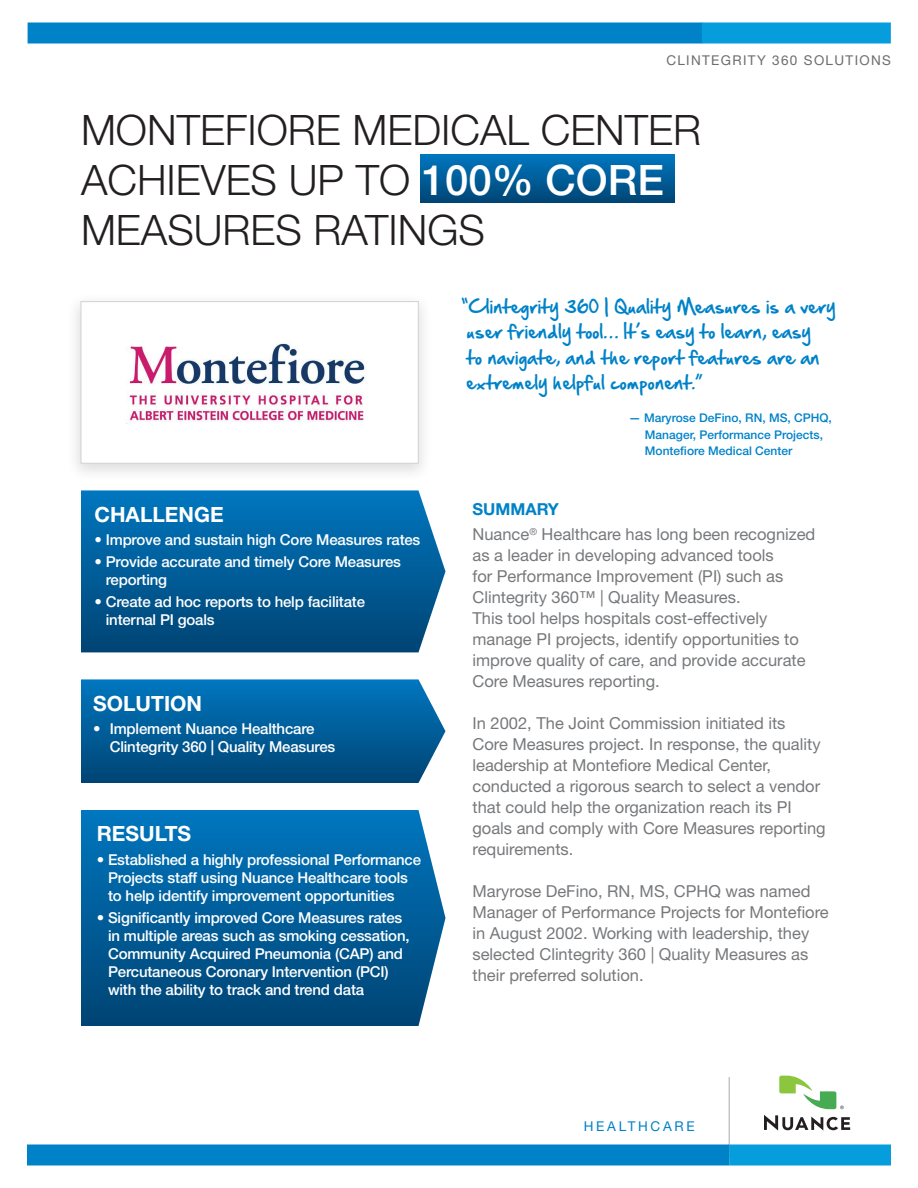
<style>
.page{position:relative;width:918px;height:1188px;background:#fff}
.page>*{position:absolute;margin:0;border:0;box-sizing:border-box;transform-origin:0 0}
._1_Title_Headline{font:300 42px/50.4px "Helvetica Neue LT";color:#231f20}
._4_Headlines{font:700 21px "Helvetica Neue LT";color:#fff}
._10_Headines_in_Blue{font:700 21px "Helvetica Neue LT";color:#fff}
._5_Body_Text{font:16.5px/21px "Helvetica Neue LT";color:#76787b}
._7_Quotes-Handwritte{font:16.5px/25.5px "Hand Of Sean";letter-spacing:.02em;color:#0082c8}
._4_Headlines-2{font:700 16.5px "Helvetica Neue LT";color:#0082c8}
._11_Bullets_Reversed{font:500 15px/18px "Helvetica Neue LT";letter-spacing:-.01em;color:#fff}
.t1{font:13.5px "Helvetica Neue LT";letter-spacing:.1em;color:#6c6d70}
.t2{font:13.5px "Helvetica Neue LT";letter-spacing:.2em;color:#0082c8}
._8_Quote-Attribution{font:500 12px/16.5px "Helvetica Neue LT";color:#0082c8}
.s1{font-weight:500;color:#fff}
</style>
<div class="page">
<div style="left:28px;top:22px;width:675px;height:22px;background:#0082c8"></div>
<div style="left:702px;top:22px;width:189px;height:22px;background:#069ddc"></div>
<hr style="left:729px;top:1077px;width:1px;height:81px;background:#a8a9ad">
<div style="left:27px;top:1144px;width:702px;height:22px;background:#0082c8"></div>
<div style="left:729px;top:1144px;width:162px;height:22px;background:#069ddc"></div>
<svg style="left:764px;top:1115px;width:86px;height:16px"></svg>
<svg style="left:779px;top:1076px;width:65px;height:33px"></svg>
<div style="left:420px;top:154px;width:255px;height:48px;background:linear-gradient(to bottom,#0077c0,#004677)"></div>
<div style="left:66px;top:291px;width:367px;height:192px;background:#231f20;opacity:.15"></div>
<div style="left:81px;top:301px;width:337px;height:162px;background:#fff;border:1px solid #d1d2d4"></div>
<svg style="left:81px;top:490px;width:365px;height:162px;background:#0a639d"></svg>
<svg style="left:81px;top:679px;width:365px;height:104px;background:#0a649d"></svg>
<svg style="left:81px;top:810px;width:365px;height:216px;background:#09639d"></svg>
<img style="left:129px;top:343px;width:236px;height:79px">
<p class="t1" style="left:666px;top:52px;width:226px">CLINTEGRITY 360 SOLUTIONS</p>
<p class="_1_Title_Headline" style="left:81px;top:104px;width:622px">MONTEFIORE MEDICAL CENTER<br>ACHIEVES UP TO <span class="s1">100% CORE<br></span>MEASURES RATINGS</p>
<p class="_4_Headlines" style="left:94px;top:501px;width:131px">CHALLENGE</p>
<p class="_11_Bullets_Reversed" style="left:94px;top:531px;width:327px">• Improve and sustain high Core Measures rates</p>
<p class="_11_Bullets_Reversed" style="left:106px;top:553px;width:297px;text-indent:-11px">• Provide accurate and timely Core Measures reporting</p>
<p class="_11_Bullets_Reversed" style="left:106px;top:593px;width:261px;text-indent:-11px">• Create ad hoc reports to help facilitate internal PI goals</p>
<p class="_4_Headlines" style="left:93px;top:690px;width:110px">SOLUTION</p>
<p class="_11_Bullets_Reversed" style="left:110px;top:720px;width:227px;text-indent:-17px">• Implement Nuance Healthcare<br>Clintegrity 360 | Quality Measures</p>
<p class="_10_Headines_in_Blue" style="left:97px;top:821px;width:96px">RESULTS</p>
<p class="_11_Bullets_Reversed" style="left:108px;top:850px;width:315px;text-indent:-11px">• Established a highly professional Performance<br>Projects staff using Nuance Healthcare tools to help identify improvement opportunities</p>
<p class="_11_Bullets_Reversed" style="left:108px;top:908px;width:303px;text-indent:-11px">• Significantly improved Core Measures rates in multiple areas such as smoking cessation, Community Acquired Pneumonia (CAP) and Percutaneous Coronary Intervention (PCI) with the ability to track and trend data</p>
<p class="_7_Quotes-Handwritte" style="left:467px;top:293px;width:370px;text-indent:-5px">“Clintegrity 360 | Quality Measures is a very user friendly tool… It’s easy to learn, easy<br>to navigate, and the report features are an extremely helpful component.”</p>
<p class="_8_Quote-Attribution" style="left:645px;top:409px;width:188px;text-indent:-16px">— Maryrose DeFino, RN, MS, CPHQ,<br>Manager, Performance Projects,<br>Montefiore Medical Center</p>
<p class="_4_Headlines-2" style="left:472px;top:499px;width:88px">SUMMARY</p>
<p class="_5_Body_Text" style="left:472px;top:524px;width:344px">Nuance<sup>®</sup> Healthcare has long been recognized as a leader in developing advanced tools<br>for Performance Improvement (PI) such as Clintegrity 360™ | Quality Measures.<br>This tool helps hospitals cost-effectively manage PI projects, identify opportunities to improve quality of care, and provide accurate Core Measures reporting.</p>
<p class="_5_Body_Text" style="left:472px;top:713px;width:355px">In 2002, The Joint Commission initiated its<br>Core Measures project. In response, the quality leadership at Montefiore Medical Center, conducted a rigorous search to select a vendor that could help the organization reach its PI goals and comply with Core Measures reporting requirements.</p>
<p class="_5_Body_Text" style="left:472px;top:881px;width:358px">Maryrose DeFino, RN, MS, CPHQ was named Manager of Performance Projects for Montefiore in August 2002. Working with leadership, they selected Clintegrity 360 | Quality Measures as their preferred solution.</p>
<p class="t2" style="left:584px;top:1118px;width:112px">HEALTHCARE</p>
</div>
